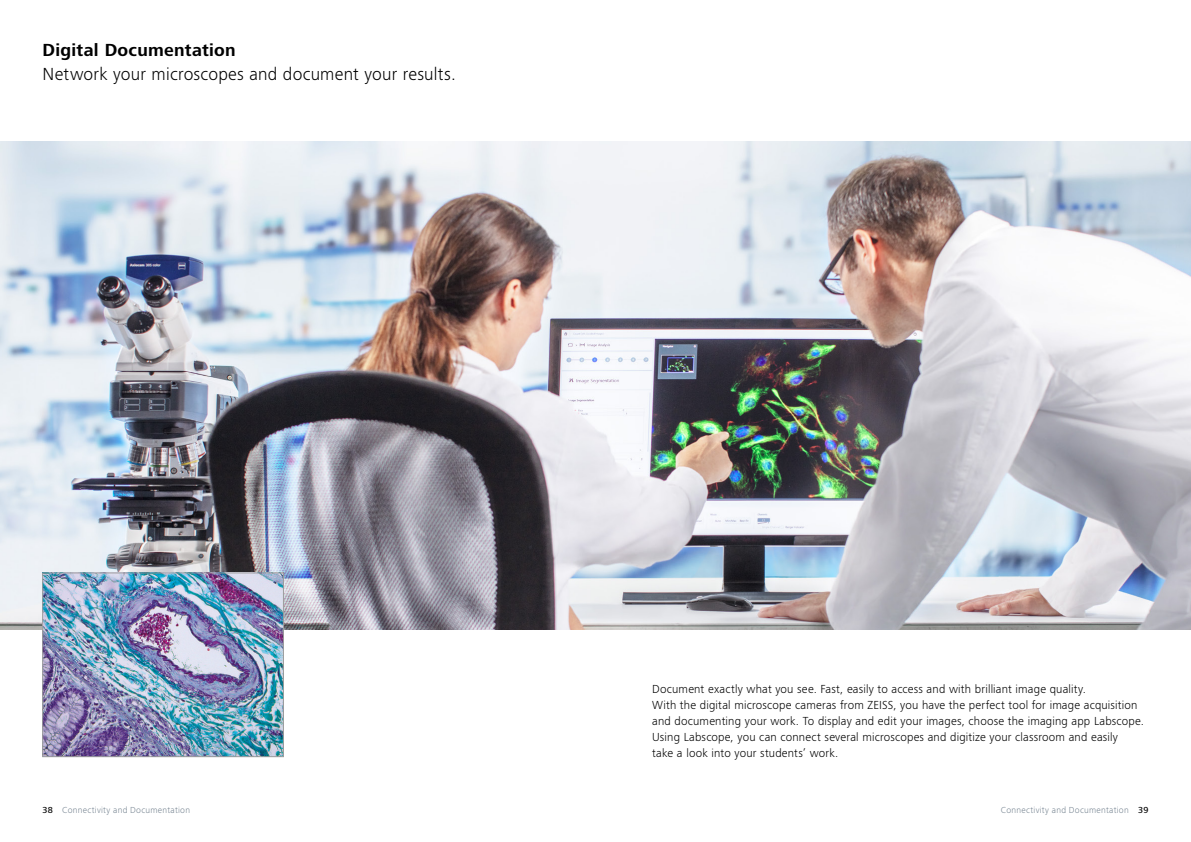
<style>
.page{position:relative;width:1191px;height:842px;background:#fff}
.page>*{position:absolute;margin:0;border:0;box-sizing:border-box;transform-origin:0 0}
.t1{font:300 18px "ZEISS Frutiger Next W1 G";letter-spacing:.015em;color:#000}
.t2{font:700 18px "ZEISS Frutiger Next W1 G";letter-spacing:.015em;color:#000}
.t3{font:300 12px/16px "ZEISS Frutiger Next W1 G";letter-spacing:.015em;color:#000}
.t4{font:300 9px "ZEISS Frutiger Next W1 G";letter-spacing:.03em;color:#778592}
.s1{font-weight:500;color:#000}
</style>
<div class="page">
<img style="left:0;top:142px;width:1191px;height:487px">
<img style="left:45px;top:575px;width:236px;height:180px">
<div style="left:43px;top:573px;width:240px;height:184px;border:1px solid #9c9d9d"></div>
<h1 class="t2" style="left:43px;top:37px;width:195px">Digital Documentation</h1>
<h1 class="t1" style="left:43px;top:61px;width:415px">Network your microscopes and document your results.</h1>
<p class="t3" style="left:652px;top:680px;width:493px">Document exactly what you see. Fast, easily to access and with brilliant image quality.<br>With the digital microscope cameras from ZEISS, you have the perfect tool for image acquisition and documenting your work. To display and edit your images, choose the imaging app Labscope.<br>Using Labscope, you can connect several microscopes and digitize your classroom and easily<br>take a look into your students’ work.</p>
<p class="t4" style="left:43px;top:804px;width:149px"><span class="s1">38</span> Connectivity and Documentation</p>
<p class="t4" style="left:1001px;top:804px;width:149px">Connectivity and Documentation <span class="s1">39</span></p>
</div>
